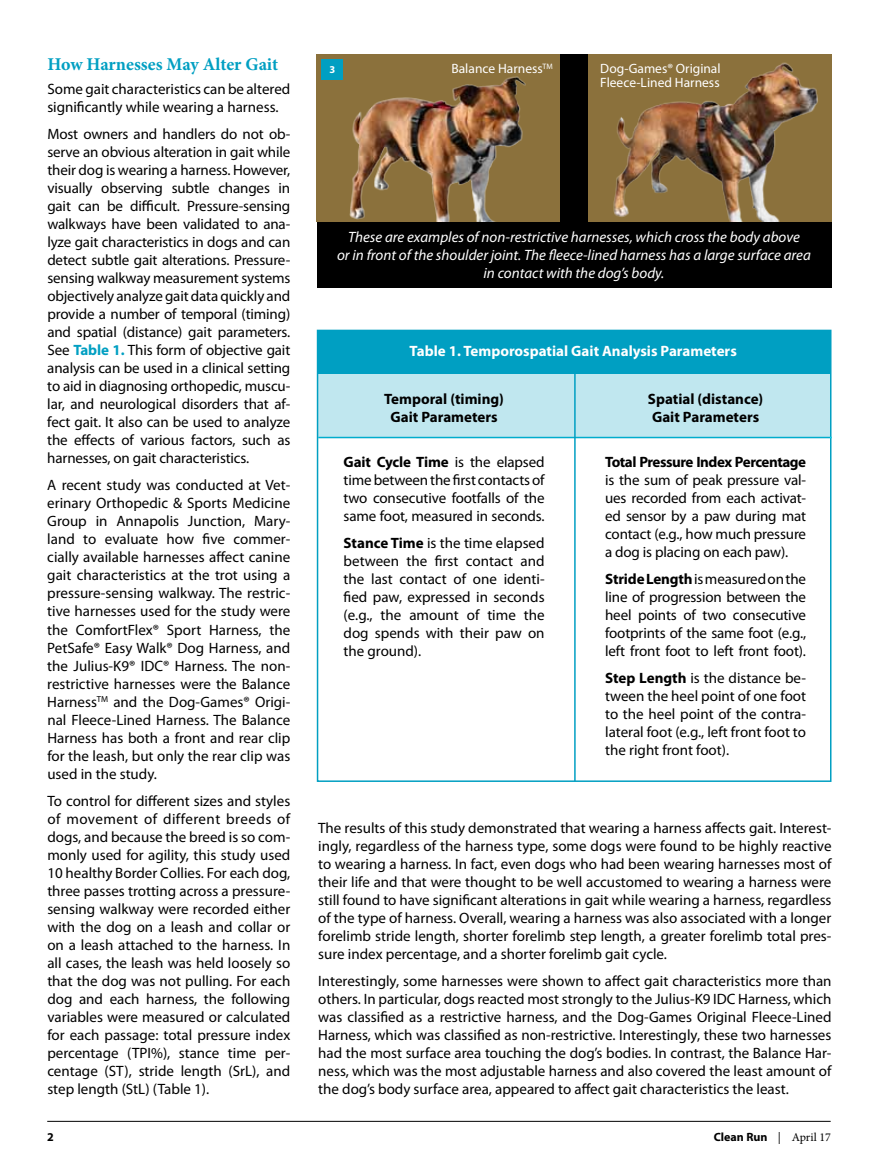
<style>
.page{position:relative;width:878px;height:1175px;background:#fff}
.page>*{position:absolute;margin:0;border:0;box-sizing:border-box;transform-origin:0 0}
.t1{font:700 18px "Minion Pro";letter-spacing:-.005em;color:#009fc2}
.t2{font:15px/18px "Myriad Pro";color:#000;text-align:justify}
.t3{font:italic 15px/18px "Myriad Pro";color:#fff;text-align:center}
.t4{font:700 15px/18px "Myriad Pro";color:#000;text-align:center}
.t5{font:700 15px "Myriad Pro";color:#fff}
.t6{font:700 15px "Myriad Pro";letter-spacing:-.03em;color:#000}
.t7{font:13.5px/13.5px "Myriad Pro";color:#fff}
.t8{font:700 12px "Myriad Pro";color:#000}
.t9{font:12px "Myriad Pro Bold SC850";color:#000}
.t10{font:700 10.5px "Myriad Pro";color:#fff}
.s1{font-weight:700;color:#009fc2}
.s2{font-weight:700}
.s3{font-family:"Minion Pro";font-weight:400}
</style>
<div class="page">
<hr style="left:47px;top:1120px;width:783px;height:1px;background:#000">
<div style="left:317px;top:330px;width:513px;height:43px;background:#009fc2"></div>
<div style="left:318px;top:373px;width:512px;height:64px;background:#c0e7ef"></div>
<div style="left:317px;top:54px;width:514px;height:234px;background:#000"></div>
<div style="left:316px;top:54px;width:243px;height:167px;background:#8b713c"></div>
<img style="left:349px;top:76px;width:177px;height:145px">
<div style="left:588px;top:54px;width:243px;height:167px;background:#8b713c"></div>
<img style="left:613px;top:62px;width:205px;height:159px">
<div style="left:321px;top:59px;width:22px;height:21px;background:#009fc2"></div>
<div style="left:317px;top:330px;width:514px;height:452px;border:2px solid #009fc2"></div>
<hr style="left:318px;top:437px;width:513px;height:1px;background:#009fc2">
<hr style="left:574px;top:372px;width:1px;height:409px;background:#009fc2">
<p class="t1" style="left:47px;top:52px;width:232px">How Harnesses May Alter Gait</p>
<p class="t2" style="left:47px;top:80px;width:244px">Some gait characteristics can be altered significantly while wearing a harness.</p>
<p class="t2" style="left:47px;top:125px;width:244px">Most owners and handlers do not ob&shy;serve an obvious alteration in gait while their dog is wearing a harness. However, visually observing subtle changes in gait can be difficult. Pressure-sensing walkways have been validated to ana&shy;lyze gait characteristics in dogs and can detect subtle gait alterations. Pressure&shy;sensing walkway measurement systems objectively analyze gait data quickly and provide a number of temporal (timing) and spatial (distance) gait parameters.<br>See <span class="s1">Table 1.</span> This form of objective gait analysis can be used in a clinical setting to aid in diagnosing orthopedic, muscu&shy;lar, and neurological disorders that af&shy;fect gait. It also can be used to analyze the effects of various factors, such as harnesses, on gait characteristics.</p>
<p class="t2" style="left:47px;top:476px;width:244px">A recent study was conducted at Vet&shy;erinary Orthopedic &amp; Sports Medicine Group in Annapolis Junction, Mary&shy;land to evaluate how five commer&shy;cially available harnesses affect canine gait characteristics at the trot using a pressure-sensing walkway. The restric&shy;tive harnesses used for the study were the ComfortFlex® Sport Harness, the PetSafe® Easy Walk® Dog Harness, and the Julius-K9® IDC® Harness. The non&shy;restrictive harnesses were the Balance Harness<sup>TM</sup> and the Dog-Games® Origi&shy;nal Fleece-Lined Harness. The Balance Harness has both a front and rear clip for the leash, but only the rear clip was used in the study.</p>
<p class="t2" style="left:47px;top:791px;width:244px">To control for different sizes and styles of movement of different breeds of dogs, and because the breed is so com&shy;monly used for agility, this study used 10 healthy Border Collies. For each dog, three passes trotting across a pressure&shy;sensing walkway were recorded either with the dog on a leash and collar or on a leash attached to the harness. In all cases, the leash was held loosely so that the dog was not pulling. For each dog and each harness, the following variables were measured or calculated for each passage: total pressure index percentage (TPI%), stance time per&shy;centage (ST), stride length (SrL), and step length (StL) (Table 1).</p>
<p class="t10" style="left:329px;top:63px;width:7px">3</p>
<p class="t7" style="left:451px;top:62px;width:103px">Balance Harness<sup>TM</sup></p>
<p class="t7" style="left:600px;top:62px;width:122px">Dog-Games® Original<br>Fleece-Lined Harness</p>
<p class="t3" style="left:337px;top:228px;width:475px">These are examples of non-restrictive harnesses, which cross the body above<br>or in front of the shoulder joint. The fleece-lined harness has a large surface area in contact with the dog’s body.</p>
<p class="t5" style="left:409px;top:341px;width:329px">Table 1. Temporospatial Gait Analysis Parameters</p>
<p class="t4" style="left:384px;top:389px;width:121px">Temporal (timing)<br>Gait Parameters</p>
<p class="t2" style="left:343px;top:453px;width:202px"><span class="s2">Gait Cycle Time</span> is the elapsed time between the first contacts of two consecutive footfalls of the same foot, measured in seconds.</p>
<p class="t2" style="left:343px;top:534px;width:202px"><span class="s2">Stance Time</span> is the time elapsed between the first contact and the last contact of one identi&shy;fied paw, expressed in seconds (e.g., the amount of time the dog spends with their paw on the ground).</p>
<p class="t4" style="left:648px;top:389px;width:117px;text-align:left">Spatial (distance)<br>Gait Parameters</p>
<p class="t6" style="left:605px;top:452px;width:202px">Total Pressure Index Percentage</p>
<p class="t2" style="left:605px;top:471px;width:202px">is the sum of peak pressure val&shy;ues recorded from each activat&shy;ed sensor by a paw during mat contact (e.g., how much pressure a dog is placing on each paw).</p>
<p class="t2" style="left:605px;top:570px;width:202px"><span class="s2">Stride Length</span> is measured on the line of progression between the heel points of two consecutive footprints of the same foot (e.g., left front foot to left front foot).</p>
<p class="t2" style="left:605px;top:669px;width:202px"><span class="s2">Step Length</span> is the distance be&shy;tween the heel point of one foot to the heel point of the contra&shy;lateral foot (e.g., left front foot to the right front foot).</p>
<p class="t2" style="left:318px;top:818px;width:515px">The results of this study demonstrated that wearing a harness affects gait. Interest&shy;ingly, regardless of the harness type, some dogs were found to be highly reactive to wearing a harness. In fact, even dogs who had been wearing harnesses most of their life and that were thought to be well accustomed to wearing a harness were still found to have significant alterations in gait while wearing a harness, regardless of the type of harness. Overall, wearing a harness was also associated with a longer forelimb stride length, shorter forelimb step length, a greater forelimb total pres&shy;sure index percentage, and a shorter forelimb gait cycle.</p>
<p class="t2" style="left:318px;top:971px;width:515px">Interestingly, some harnesses were shown to affect gait characteristics more than others. In particular, dogs reacted most strongly to the Julius-K9 IDC Harness, which was classified as a restrictive harness, and the Dog-Games Original Fleece-Lined Harness, which was classified as non-restrictive. Interestingly, these two harnesses had the most surface area touching the dog’s bodies. In contrast, the Balance Har&shy;ness, which was the most adjustable harness and also covered the least amount of the dog’s body surface area, appeared to affect gait characteristics the least.</p>
<p class="t9" style="left:47px;top:1128px;width:8px">2</p>
<p class="t8" style="left:713px;top:1128px;width:119px">Clean Run <span class="s3">| April 17</span></p>
</div>
